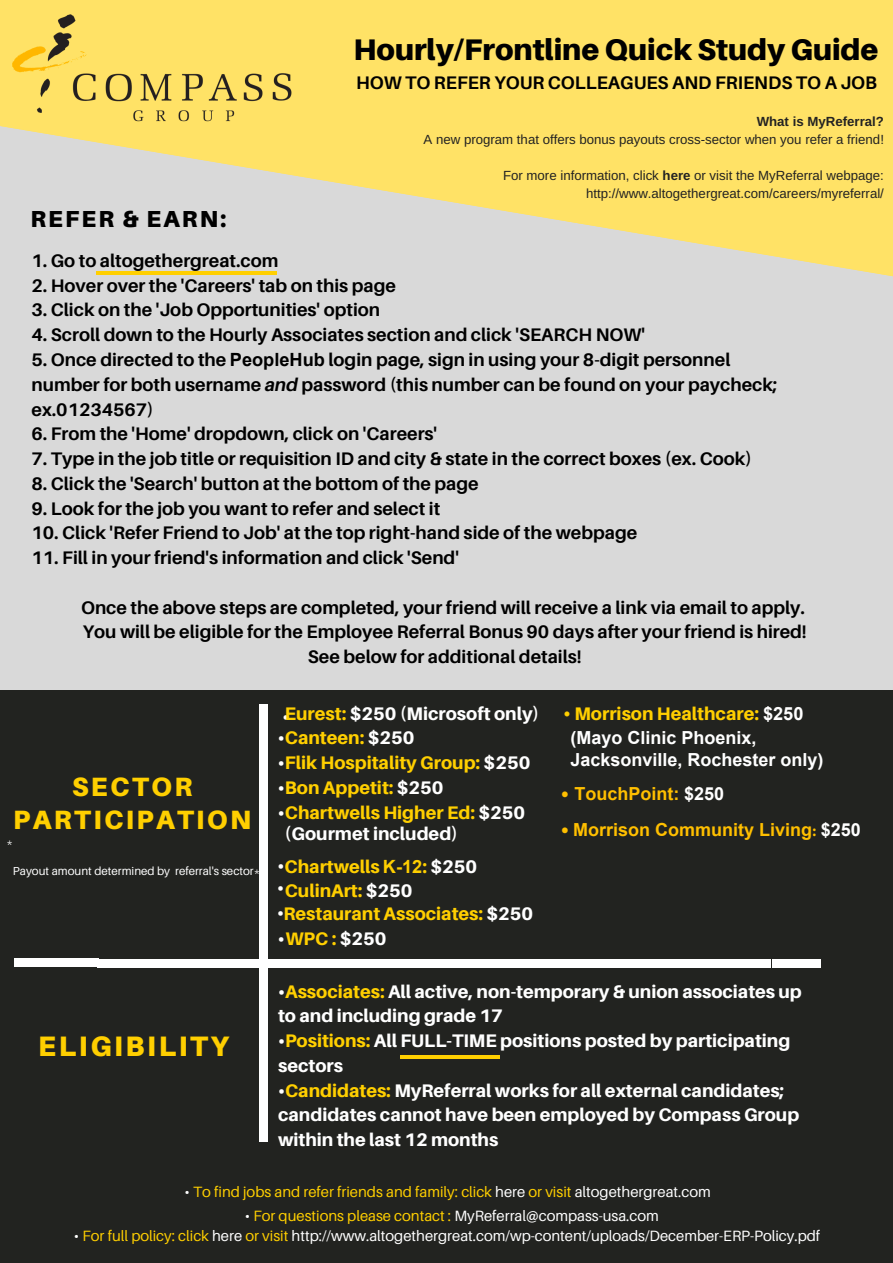
<style>
.page{position:relative;width:893px;height:1263px;background:#ffe266}
.page>*{position:absolute;margin:0;border:0;box-sizing:border-box;transform-origin:0 0}
.t1{font:900 29.85px "Aileron";color:#000}
.t2{font:900 28.2px "Aileron";letter-spacing:.09em;color:#ffcf00}
.t3{font:900 26.55px/32.7px "Aileron";letter-spacing:.09em;color:#ffcf00;text-align:center}
.t4{font:900 23.25px "Aileron";letter-spacing:.09em;color:#000}
.t5{font:700 18.15px/24.8px "Aileron";color:#000}
.t6{font:800 18.15px/24.8px "Aileron";color:#fff}
.t7{font:800 18.15px "Aileron";color:#ffcf00}
.t8{font:700 18px/21.6px "Arial";color:#fff}
.t9{font:700 18px "Arial";color:#ffbf00}
.t10{font:14.85px "Aileron";color:#fff}
.t11{font:14.85px "Aileron";color:#ffcf00}
.t12{font:13.2px/18px "Arimo";color:#222;text-align:right}
.t13{font:700 13.2px "Arimo";color:#222}
.t14{font:11.55px "Aileron";color:#fff}
.s1{font-weight:700}
.s2{font-family:"Arial"}
.s3{font-style:italic}
.s4{color:#ffcf00}
.s5{color:#fff}
.s6{font-family:"Minion Pro";font-weight:700}
.s7{font-family:"Arial";font-weight:700;color:#fff}
.s8{font-family:"Minion Pro";font-size:21px}
.s9{font-family:"Minion Pro"}
</style>
<div class="page">
<svg style="left:0;top:126px;width:893px;height:564px;background:#dedac9"></svg>
<div style="left:0;top:690px;width:893px;height:573px;background:#222320"></div>
<img style="left:12px;top:14px;width:280px;height:108px">
<div style="left:259px;top:1093px;width:8px;height:49px;background:#fff"></div>
<div style="left:259px;top:703px;width:8px;height:58px;background:#fff"></div>
<div style="left:259px;top:760px;width:8px;height:335px;background:#fff"></div>
<hr style="left:96px;top:272px;width:18px;height:3px;background:#ffcf00">
<hr style="left:259px;top:272px;width:17px;height:3px;background:#ffcf00">
<hr style="left:113px;top:272px;width:120px;height:3px;background:#ffcf00">
<hr style="left:233px;top:272px;width:27px;height:3px;background:#ffcf00">
<hr style="left:400px;top:1055px;width:18px;height:3px;background:#ffcf00">
<hr style="left:482px;top:1055px;width:17px;height:3px;background:#ffcf00">
<hr style="left:417px;top:1055px;width:66px;height:3px;background:#ffcf00">
<div style="left:772px;top:959px;width:49px;height:9px;background:#fff"></div>
<div style="left:14px;top:958px;width:49px;height:9px;background:#fff"></div>
<div style="left:434px;top:959px;width:337px;height:8px;background:#fff"></div>
<div style="left:98px;top:959px;width:337px;height:8px;background:#fff"></div>
<div style="left:61px;top:958px;width:37px;height:9px;background:#fff"></div>
<h1 class="t1" style="left:354px;top:31px;width:526px">Hourly/Frontline Quick Study Guide</h1>
<p class="t5" style="left:356px;top:70px;width:523px">HOW TO REFER YOUR COLLEAGUES AND FRIENDS TO A JOB</p>
<p class="t4" style="left:30px;top:204px;width:198px">REFER &amp; EARN:</p>
<p class="t13" style="left:757px;top:114px;width:129px">What is MyReferral?</p>
<p class="t12" style="left:424px;top:131px;width:462px">A new program that offers bonus payouts cross-sector when you refer a friend!</p>
<p class="t12" style="left:503px;top:167px;width:382px">For more information, click <span class="s1">here</span> or visit the MyReferral webpage: http://www.altogethergreat.com/careers/myreferral/</p>
<p class="t5" style="left:32px;top:248px;width:248px">1. Go to altogethergreat.com</p>
<p class="t5" style="left:32px;top:273px;width:366px">2. Hover over the 'Careers' tab on this page</p>
<p class="t5" style="left:32px;top:297px;width:350px">3. Click on the 'Job Opportunities' option</p>
<p class="t5" style="left:32px;top:322px;width:615px">4. Scroll down to the Hourly Associates section and click 'SEARCH NOW'</p>
<p class="t5" style="left:32px;top:347px;width:747px">5. Once directed to the <span class="s2">PeopleHub</span> login page, sign in using your 8-digit personnel number for both username <span class="s3">and</span> password (this number can be found on your paycheck; ex.01234567)</p>
<p class="t5" style="left:32px;top:421px;width:407px">6. From the 'Home' dropdown, click on 'Careers'</p>
<p class="t5" style="left:32px;top:446px;width:722px">7. Type in the job title or requisition ID and city &amp; state in the correct boxes (ex. Cook)</p>
<p class="t5" style="left:32px;top:471px;width:449px">8. Click the 'Search' button at the bottom of the page</p>
<p class="t5" style="left:32px;top:495px;width:410px">9. Look for the job you want to refer and select it</p>
<p class="t5" style="left:32px;top:520px;width:607px">10. Click 'Refer Friend to Job' at the top right-hand side of the webpage</p>
<p class="t5" style="left:32px;top:545px;width:429px">11. Fill in your friend's information and click 'Send'</p>
<p class="t5" style="left:81px;top:595px;width:727px;text-align:center">Once the above steps are completed, your friend will receive a link via email to apply.<br>You will be eligible for the Employee Referral Bonus 90 days after your friend is hired!<br>See below for additional details!</p>
<h3 class="t3" style="left:13px;top:770px;width:239px">SECTOR<br>PARTICIPATION</h3>
<p class="t14" style="left:6px;top:834px;width:8px">*</p>
<p class="t6" style="left:282px;top:700px;width:259px">•<span class="s4">Eurest:</span> $250 (Microsoft only)</p>
<p class="t7" style="left:278px;top:727px;width:138px"><span class="s5">•</span>Canteen: <span class="s5">$250</span></p>
<p class="t7" style="left:278px;top:751px;width:254px"><span class="s5">•</span>Flik Hospitality Group: <span class="s5">$250</span></p>
<p class="t7" style="left:278px;top:776px;width:167px"><span class="s5">•</span>Bon Appetit: <span class="s5">$250</span></p>
<p class="t6" style="left:285px;top:801px;width:242px;line-height:21.9px;text-indent:-7px">•<span class="s4">Chartwells Higher Ed:</span> $250 (Gourmet included)</p>
<p class="t14" style="left:13px;top:864px;width:466px">Payout amount determined by referral's sector* <sup>•</sup><sup>Chartwells</sup> <sup>K-12</sup><sup>:</sup> <sup>$250</sup></p>
<p class="t7" style="left:277px;top:879px;width:137px"><span class="s5">•</span>CulinArt: <span class="s5">$250</span></p>
<p class="t7" style="left:277px;top:902px;width:258px"><span class="s5">•</span>Restaurant Associates: <span class="s5">$250</span></p>
<p class="t6" style="left:278px;top:926px;width:110px">•<span class="s4">WPC :</span> $250</p>
<p class="t7" style="left:563px;top:702px;width:242px"><span class="s6">•</span> Morrison Healthcare: <span class="s7">$250</span></p>
<p class="t8" style="left:570px;top:727px;width:255px">(Mayo Clinic Phoenix,<br>Jacksonville, Rochester only)</p>
<p class="t9" style="left:561px;top:781px;width:165px"><span class="s8">•</span> TouchPoint: <span class="s5">$250</span></p>
<p class="t9" style="left:561px;top:817px;width:302px"><span class="s8">•</span> Morrison Community Living<span class="s9">:</span> <span class="s5">$250</span></p>
<h2 class="t2" style="left:38px;top:1029px;width:192px">ELIGIBILITY</h2>
<p class="t6" style="left:278px;top:978px;width:525px">•<span class="s4">Associates:</span> All active, non-temporary &amp; union associates up to and including grade 17</p>
<p class="t6" style="left:278px;top:1028px;width:514px">•<span class="s4">Positions:</span> All FULL-TIME positions posted by participating sectors</p>
<p class="t6" style="left:278px;top:1077px;width:523px">•<span class="s4">Candidates:</span> MyReferral works for all external candidates; candidates cannot have been employed by Compass Group within the last 12 months</p>
<p class="t11" style="left:185px;top:1182px;width:528px"><span class="s5">•</span> To find jobs and refer friends and family: click <span class="s5">here</span> or visit <span class="s5">altogethergreat.com</span></p>
<p class="t10" style="left:245px;top:1206px;width:416px">• <span class="s4">For questions please contact :</span> MyReferral@compass-usa.com</p>
<p class="t10" style="left:74px;top:1226px;width:748px">• <span class="s4">For full policy: click</span> here <span class="s4">or visit</span> http://www.altogethergreat.com/wp-content/uploads/December-ERP-Policy.pdf</p>
</div>
